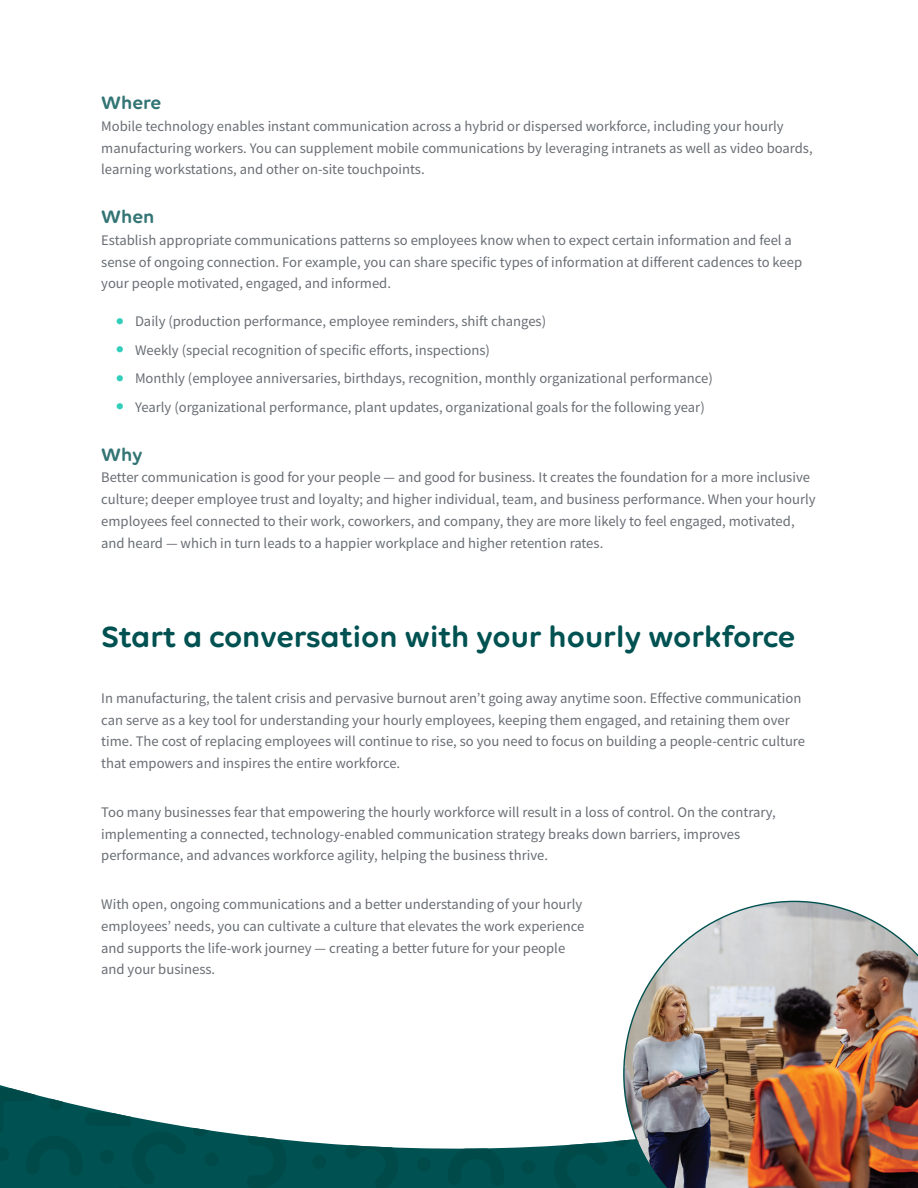
<style>
.page{position:relative;width:918px;height:1188px;background:#fff}
.page>*{position:absolute;margin:0;border:0;box-sizing:border-box;transform-origin:0 0}
.Head_-_large{font:600 31.5px "Volte Rounded";color:#005151}
.Subhead_3_-_3rd_leve{font:600 19.5px "Volte Rounded";color:#337474}
.body_-_default_tex{font:14.7px/21.8px "Source Sans Pro";color:#696d73}
.s1{font-family:"Volte Rounded";font-size:27px;color:#30cebb}
</style>
<div class="page">
<svg style="left:234px;top:1133px;width:389px;height:55px;background:#135f5f"></svg>
<svg style="left:614px;top:1133px;width:9px;height:14px"></svg>
<svg style="left:247px;top:1133px;width:40px;height:55px;background:#165d5d"></svg>
<svg style="left:298px;top:1133px;width:310px;height:55px"></svg>
<div style="left:521px;top:1160px;width:15px;height:14px;background:#004a4a;border-radius:50%"></div>
<div style="left:417px;top:1157px;width:14px;height:15px;background:#004a4a;border-radius:50%"></div>
<div style="left:312px;top:1155px;width:14px;height:14px;background:#004a4a;border-radius:50%"></div>
<svg style="left:0;top:1085px;width:234px;height:103px"></svg>
<div style="left:153px;top:1099px;width:15px;height:14px;background:#fff;border-radius:50%"></div>
<svg style="left:49px;top:1096px;width:14px;height:14px"></svg>
<img style="left:623px;top:901px;width:295px;height:287px">
<p class="Subhead_3_-_3rd_leve" style="left:101px;top:91px;width:62px">Where</p>
<p class="body_-_default_tex" style="left:101px;top:115px;width:713px">Mobile technology enables instant communication across a hybrid or dispersed workforce, including your hourly manufacturing workers. You can supplement mobile communications by leveraging intranets as well as video boards, learning workstations, and other on-site touchpoints.</p>
<p class="Subhead_3_-_3rd_leve" style="left:101px;top:205px;width:55px">When</p>
<p class="body_-_default_tex" style="left:101px;top:229px;width:702px">Establish appropriate communications patterns so employees know when to expect certain information and feel a sense of ongoing connection. For example, you can share specific types of information at different cadences to keep your people motivated, engaged, and informed.</p>
<p class="body_-_default_tex" style="left:115px;top:310px;width:433px"><span class="s1">•</span> Daily (production performance, employee reminders, shift changes)</p>
<p class="body_-_default_tex" style="left:115px;top:339px;width:377px"><span class="s1">•</span> Weekly (special recognition of specific efforts, inspections)</p>
<p class="body_-_default_tex" style="left:115px;top:367px;width:600px"><span class="s1">•</span> Monthly (employee anniversaries, birthdays, recognition, monthly organizational performance)</p>
<p class="body_-_default_tex" style="left:115px;top:396px;width:592px"><span class="s1">•</span> Yearly (organizational performance, plant updates, organizational goals for the following year)</p>
<p class="Subhead_3_-_3rd_leve" style="left:101px;top:443px;width:43px">Why</p>
<p class="body_-_default_tex" style="left:101px;top:466px;width:716px">Better communication is good for your people — and good for business. It creates the foundation for a more inclusive culture; deeper employee trust and loyalty; and higher individual, team, and business performance. When your hourly employees feel connected to their work, coworkers, and company, they are more likely to feel engaged, motivated, and heard — which in turn leads to a happier workplace and higher retention rates.</p>
<p class="Head_-_large" style="left:101px;top:618px;width:696px">Start a conversation with your hourly workforce</p>
<p class="body_-_default_tex" style="left:101px;top:687px;width:705px">In manufacturing, the talent crisis and pervasive burnout aren’t going away anytime soon. Effective communication can serve as a key tool for understanding your hourly employees, keeping them engaged, and retaining them over time. The cost of replacing employees will continue to rise, so you need to focus on building a people-centric culture that empowers and inspires the entire workforce.</p>
<p class="body_-_default_tex" style="left:101px;top:801px;width:676px">Too many businesses fear that empowering the hourly workforce will result in a loss of control. On the contrary, implementing a connected, technology-enabled communication strategy breaks down barriers, improves performance, and advances workforce agility, helping the business thrive.</p>
<p class="body_-_default_tex" style="left:101px;top:893px;width:485px">With open, ongoing communications and a better understanding of your hourly employees’ needs, you can cultivate a culture that elevates the work experience and supports the life-work journey — creating a better future for your people and your business.</p>
</div>
